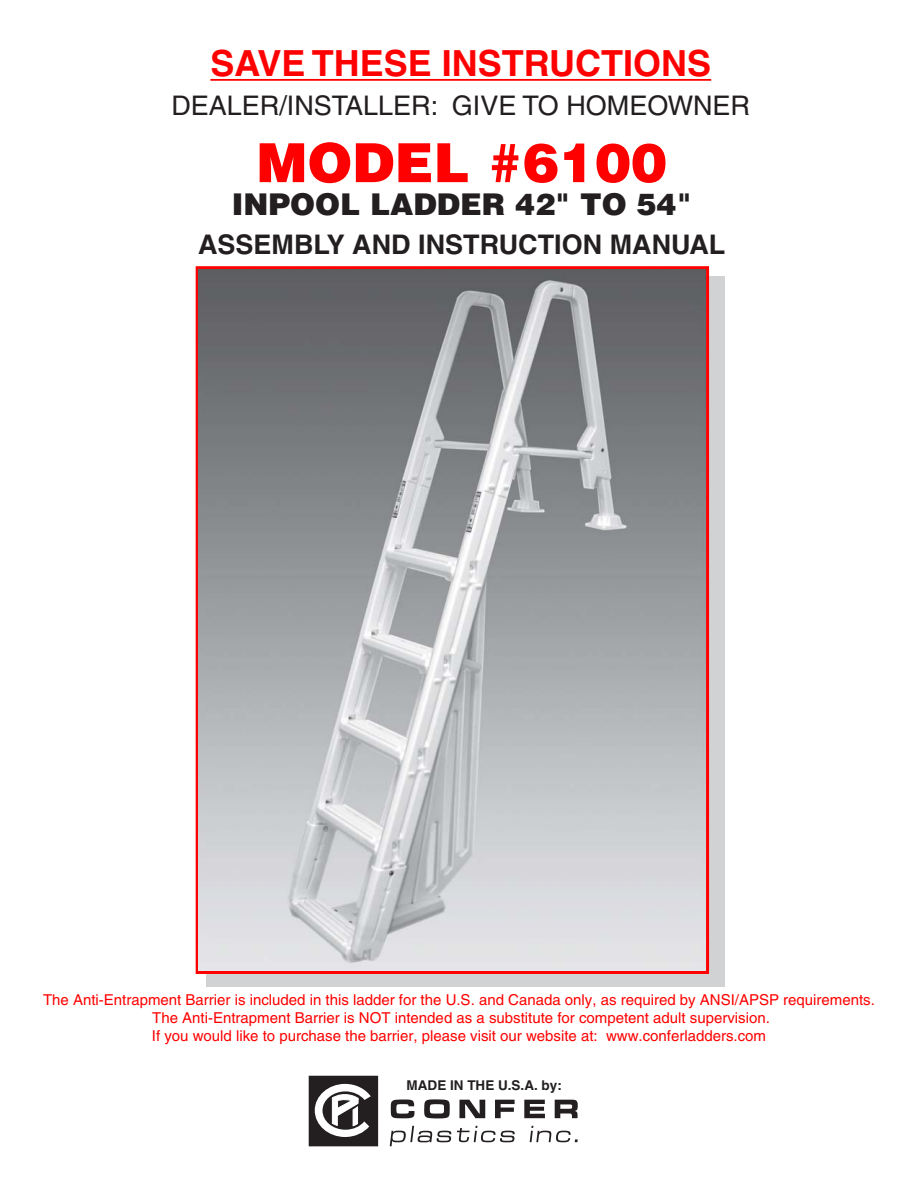
<style>
.page{position:relative;width:918px;height:1188px;background:#fff}
.page>*{position:absolute;margin:0;border:0;box-sizing:border-box;transform-origin:0 0}
.t1{font:900 54px "Helvetica";color:#f00}
.t2{font:700 36px "Helvetica";color:#f00}
.t3{font:900 30px "Helvetica";color:#231f20}
.t4{font:27px "Helvetica";color:#231f20}
.t5{font:700 27px "Helvetica";color:#231f20}
.t6{font:15px/18px "Helvetica";color:#f00;text-align:center}
.t7{font:700 13.5px "Helvetica";color:#231f20}
</style>
<div class="page">
<div style="left:206px;top:277px;width:519px;height:710px;background:#d1d2d4"></div>
<div style="left:196px;top:266px;width:513px;height:708px;border:3px solid #f00"></div>
<img style="left:199px;top:269px;width:507px;height:702px">
<hr style="left:210px;top:79px;width:501px;height:2px;background:#f00">
<svg style="left:391px;top:1100px;width:23px;height:18px"></svg>
<svg style="left:424px;top:1099px;width:26px;height:19px"></svg>
<svg style="left:459px;top:1100px;width:26px;height:18px"></svg>
<svg style="left:495px;top:1100px;width:20px;height:18px"></svg>
<svg style="left:524px;top:1100px;width:21px;height:18px"></svg>
<svg style="left:555px;top:1100px;width:23px;height:18px"></svg>
<svg style="left:390px;top:1126px;width:61px;height:20px"></svg>
<svg style="left:457px;top:1126px;width:58px;height:16px"></svg>
<svg style="left:530px;top:1126px;width:48px;height:16px"></svg>
<div style="left:309px;top:1076px;width:68px;height:70px;background:#231f20"></div>
<div style="left:309px;top:1076px;width:69px;height:70px;border:1px solid #231f20"></div>
<svg style="left:315px;top:1084px;width:56px;height:53px"></svg>
<h2 class="t2" style="left:210px;top:50px;width:502px">SAVE THESE INSTRUCTIONS</h2>
<h3 class="t4" style="left:171px;top:96px;width:580px">DEALER/INSTALLER: GIVE TO HOMEOWNER</h3>
<h1 class="t1" style="left:256px;top:143px;width:412px">MODEL #6100</h1>
<h3 class="t3" style="left:232px;top:194px;width:461px">INPOOL LADDER 42" TO 54"</h3>
<h3 class="t5" style="left:198px;top:235px;width:529px">ASSEMBLY AND INSTRUCTION MANUAL</h3>
<p class="t6" style="left:43px;top:992px;width:833px">The Anti-Entrapment Barrier is included in this ladder for the U.S. and Canada only, as required by ANSI/APSP requirements.<br>The Anti-Entrapment Barrier is NOT intended as a substitute for competent adult supervision.<br>If you would like to purchase the barrier, please visit our website at: www.conferladders.com</p>
<p class="t7" style="left:407px;top:1081px;width:157px">MADE IN THE U.S.A. by:</p>
</div>
